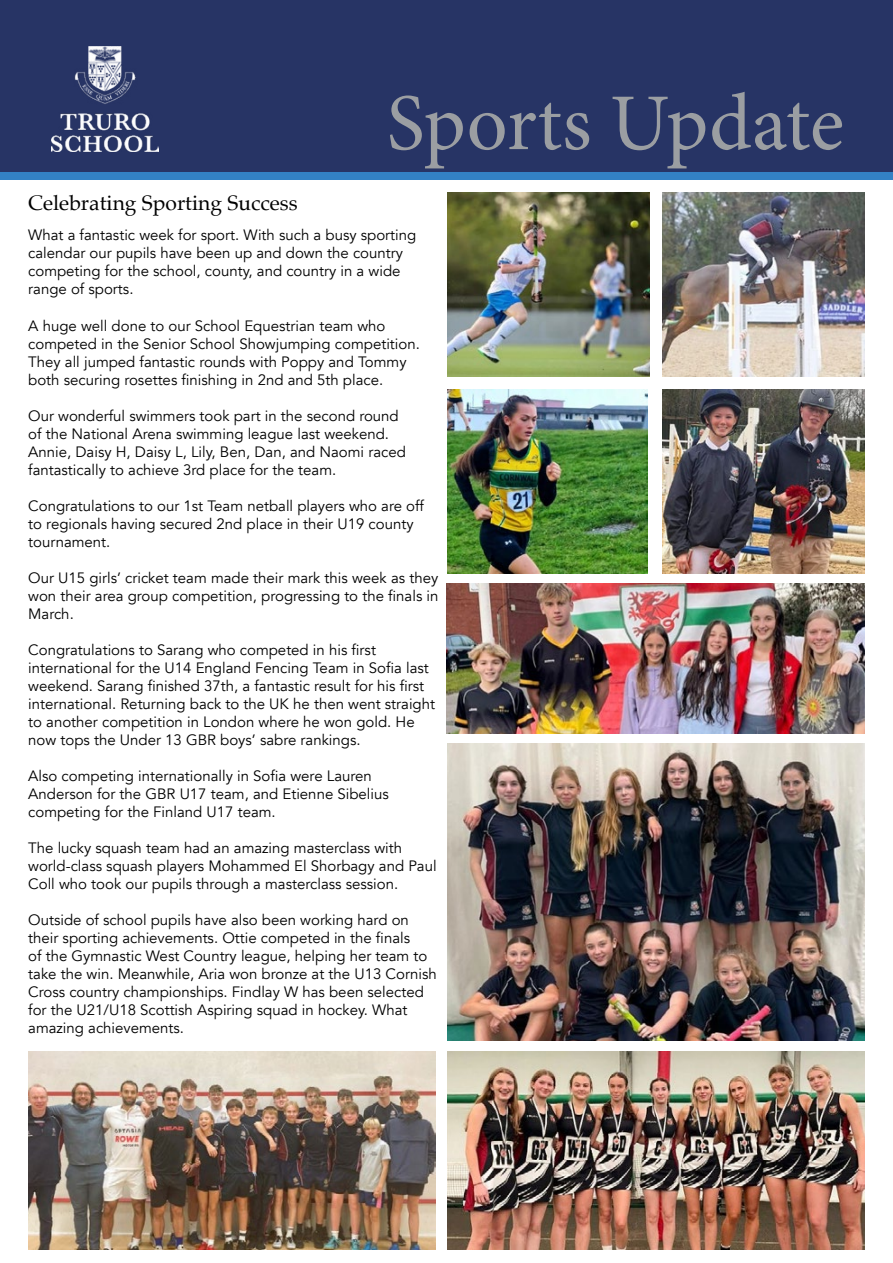
<style>
.page{position:relative;width:893px;height:1263px;background:#fff}
.page>*{position:absolute;margin:0;border:0;box-sizing:border-box;transform-origin:0 0}
.t1{font:80.55px "Minion Pro";letter-spacing:-.005em;color:#9b9ea2}
.t2{font:21px "Palatino";color:#000}
.t3{font:15px/18px "Avenir";color:#000}
</style>
<div class="page">
<div style="left:0;top:0;width:893px;height:175px;background:#273465"></div>
<img style="left:52px;top:47px;width:107px;height:104px">
<div style="left:0;top:172px;width:893px;height:8px;background:#3381c4"></div>
<img style="left:447px;top:584px;width:417px;height:150px">
<img style="left:662px;top:390px;width:203px;height:184px">
<img style="left:662px;top:192px;width:203px;height:185px">
<img style="left:447px;top:390px;width:200px;height:184px">
<img style="left:447px;top:1051px;width:418px;height:198px">
<img style="left:447px;top:192px;width:203px;height:185px">
<img style="left:447px;top:743px;width:418px;height:298px">
<img style="left:28px;top:1051px;width:407px;height:198px">
<h2 class="t2" style="left:28px;top:185px;width:271px">Celebrating Sporting Success</h2>
<h1 class="t1" style="left:387px;top:69px;width:459px">Sports Update</h1>
<p class="t3" style="left:28px;top:227px;width:390px">What a fantastic week for sport. With such a busy sporting calendar our pupils have been up and down the country competing for the school, county, and country in a wide range of sports.</p>
<p class="t3" style="left:28px;top:317px;width:393px">A huge well done to our School Equestrian team who competed in the Senior School Showjumping competition.<br>They all jumped fantastic rounds with Poppy and Tommy both securing rosettes finishing in 2nd and 5th place.</p>
<p class="t3" style="left:28px;top:407px;width:379px">Our wonderful swimmers took part in the second round of the National Arena swimming league last weekend.<br>Annie, Daisy H, Daisy L, Lily, Ben, Dan, and Naomi raced fantastically to achieve 3rd place for the team.</p>
<p class="t3" style="left:28px;top:497px;width:397px">Congratulations to our 1st Team netball players who are off to regionals having secured 2nd place in their U19 county tournament.</p>
<p class="t3" style="left:28px;top:569px;width:412px;text-align:justify">Our U15 girls’ cricket team made their mark this week as they won their area group competition, progressing to the finals in March.</p>
<p class="t3" style="left:28px;top:641px;width:408px">Congratulations to Sarang who competed in his first international for the U14 England Fencing Team in Sofia last weekend. Sarang finished 37th, a fantastic result for his first international. Returning back to the UK he then went straight to another competition in London where he won gold. He now tops the Under 13 GBR boys’ sabre rankings.</p>
<p class="t3" style="left:28px;top:767px;width:362px">Also competing internationally in Sofia were Lauren<br>Anderson for the GBR U17 team, and Etienne Sibelius competing for the Finland U17 team.</p>
<p class="t3" style="left:28px;top:839px;width:410px">The lucky squash team had an amazing masterclass with world-class squash players Mohammed El Shorbagy and Paul<br>Coll who took our pupils through a masterclass session.</p>
<p class="t3" style="left:28px;top:911px;width:410px">Outside of school pupils have also been working hard on their sporting achievements. Ottie competed in the finals<br>of the Gymnastic West Country league, helping her team to take the win. Meanwhile, Aria won bronze at the U13 Cornish Cross country championships. Findlay W has been selected for the U21/U18 Scottish Aspiring squad in hockey. What amazing achievements.</p>
</div>
